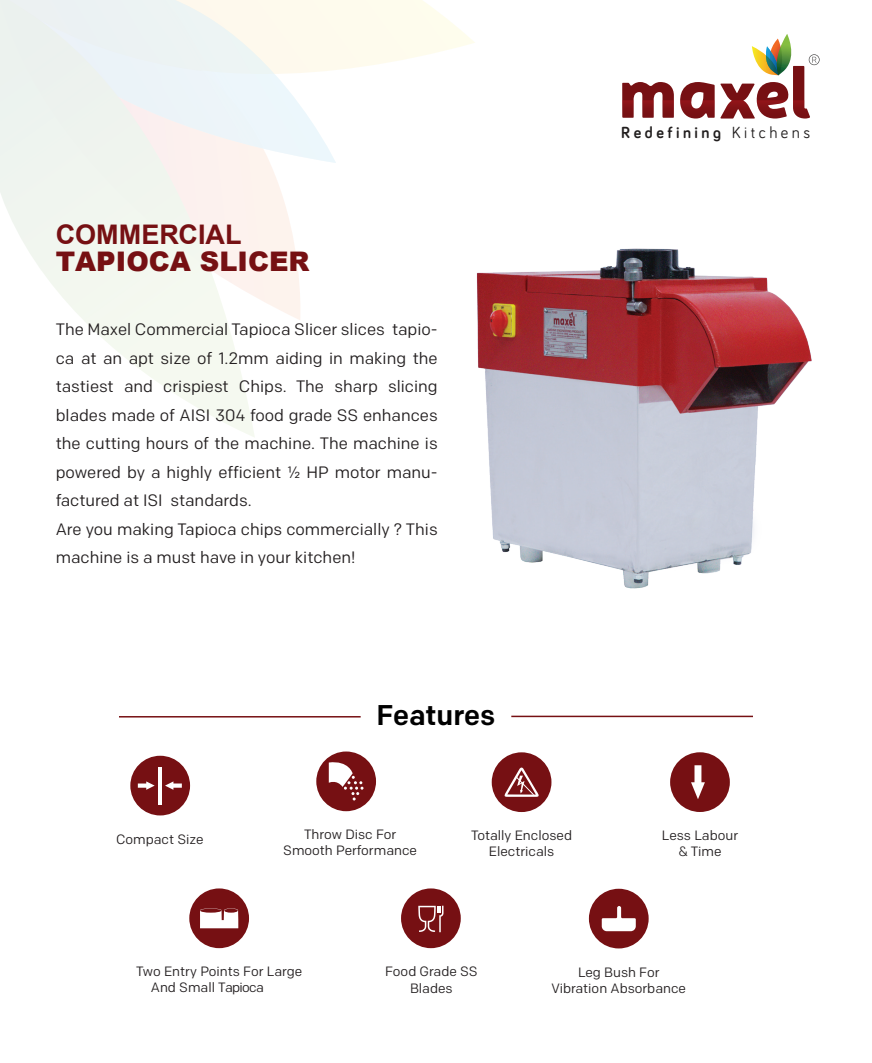
<style>
.page{position:relative;width:872px;height:1063px;background:#fff}
.page>*{position:absolute;margin:0;border:0;box-sizing:border-box;transform-origin:0 0}
.t1{font:500 28.5px "Colfax";color:#000}
.t2{font:27px "Arial MT Black";color:#761013}
.t3{font:700 27px "Arial";color:#761013}
.t4{font:700 16.65px "Bariol";letter-spacing:.22em;color:#211e1e}
.t5{font:16.5px/28.5px "Colfax";color:#231f20}
.t6{font:13.5px/16.2px "Colfax";color:#231f20;text-align:center}
.s1{font-weight:400}
</style>
<div class="page">
<svg style="left:255px;top:163px;width:45px;height:157px"></svg>
<svg style="left:336px;top:0;width:139px;height:70px"></svg>
<svg style="left:255px;top:0;width:81px;height:163px"></svg>
<svg style="left:41px;top:0;width:214px;height:437px"></svg>
<svg style="left:0;top:0;width:211px;height:270px"></svg>
<svg style="left:622px;top:82px;width:92px;height:37px"></svg>
<svg style="left:720px;top:34px;width:99px;height:85px"></svg>
<hr style="left:511px;top:716px;width:242px;height:1px;background:#761013">
<hr style="left:119px;top:716px;width:242px;height:2px;background:#761013">
<div style="left:670px;top:752px;width:60px;height:60px;background:#761013;border-radius:50%"></div>
<svg style="left:691px;top:765px;width:14px;height:34px"></svg>
<div style="left:130px;top:756px;width:60px;height:59px;background:#761013;border-radius:50%"></div>
<hr style="left:158px;top:767px;width:4px;height:37px;background:#fff">
<svg style="left:138px;top:781px;width:17px;height:9px"></svg>
<svg style="left:165px;top:781px;width:17px;height:9px"></svg>
<div style="left:492px;top:752px;width:59px;height:60px;background:#761013;border-radius:50%"></div>
<svg style="left:504px;top:767px;width:35px;height:30px"></svg>
<div style="left:316px;top:752px;width:60px;height:59px;background:#761013;border-radius:50%"></div>
<svg style="left:329px;top:762px;width:34px;height:38px"></svg>
<div style="left:589px;top:889px;width:59px;height:59px;background:#761013;border-radius:50%"></div>
<svg style="left:602px;top:906px;width:34px;height:25px"></svg>
<div style="left:401px;top:888px;width:60px;height:60px;background:#761013;border-radius:50%"></div>
<svg style="left:418px;top:906px;width:25px;height:26px"></svg>
<div style="left:189px;top:888px;width:60px;height:60px;background:#761013;border-radius:50%"></div>
<svg style="left:200px;top:908px;width:38px;height:20px"></svg>
<img style="left:477px;top:248px;width:335px;height:341px">
<h2 class="t3" style="left:56px;top:215px;width:187px">COMMERCIAL</h2>
<h2 class="t2" style="left:56px;top:244px;width:255px">TAPIOCA SLICER</h2>
<p class="t5" style="left:56px;top:315px;width:383px">The Maxel Commercial Tapioca Slicer slices tapio&shy;ca at an apt size of 1.2mm aiding in making the tastiest and crispiest Chips. The sharp slicing blades made of AISI 304 food grade SS enhances the cutting hours of the machine. The machine is powered by a highly efficient ½ HP motor manu&shy;factured at ISI standards.<br>Are you making Tapioca chips commercially ? This machine is a must have in your kitchen!</p>
<p class="t4" style="left:621px;top:121px;width:191px">Redefining <span class="s1">Kitchens</span></p>
<h1 class="t1" style="left:376px;top:698px;width:120px">Features</h1>
<p class="t6" style="left:283px;top:826px;width:135px">Throw Disc For<br>Smooth Performance</p>
<p class="t6" style="left:116px;top:831px;width:89px">Compact Size</p>
<p class="t6" style="left:471px;top:827px;width:102px">Totally Enclosed<br>Electricals</p>
<p class="t6" style="left:662px;top:827px;width:78px">Less Labour &amp; Time</p>
<p class="t6" style="left:151px;top:963px;width:153px;text-align:left;text-indent:-15px">Two Entry Points For Large<br>And Small Tapioca</p>
<p class="t6" style="left:385px;top:963px;width:94px">Food Grade SS<br>Blades</p>
<p class="t6" style="left:551px;top:964px;width:136px">Leg Bush For<br>Vibration Absorbance</p>
</div>
